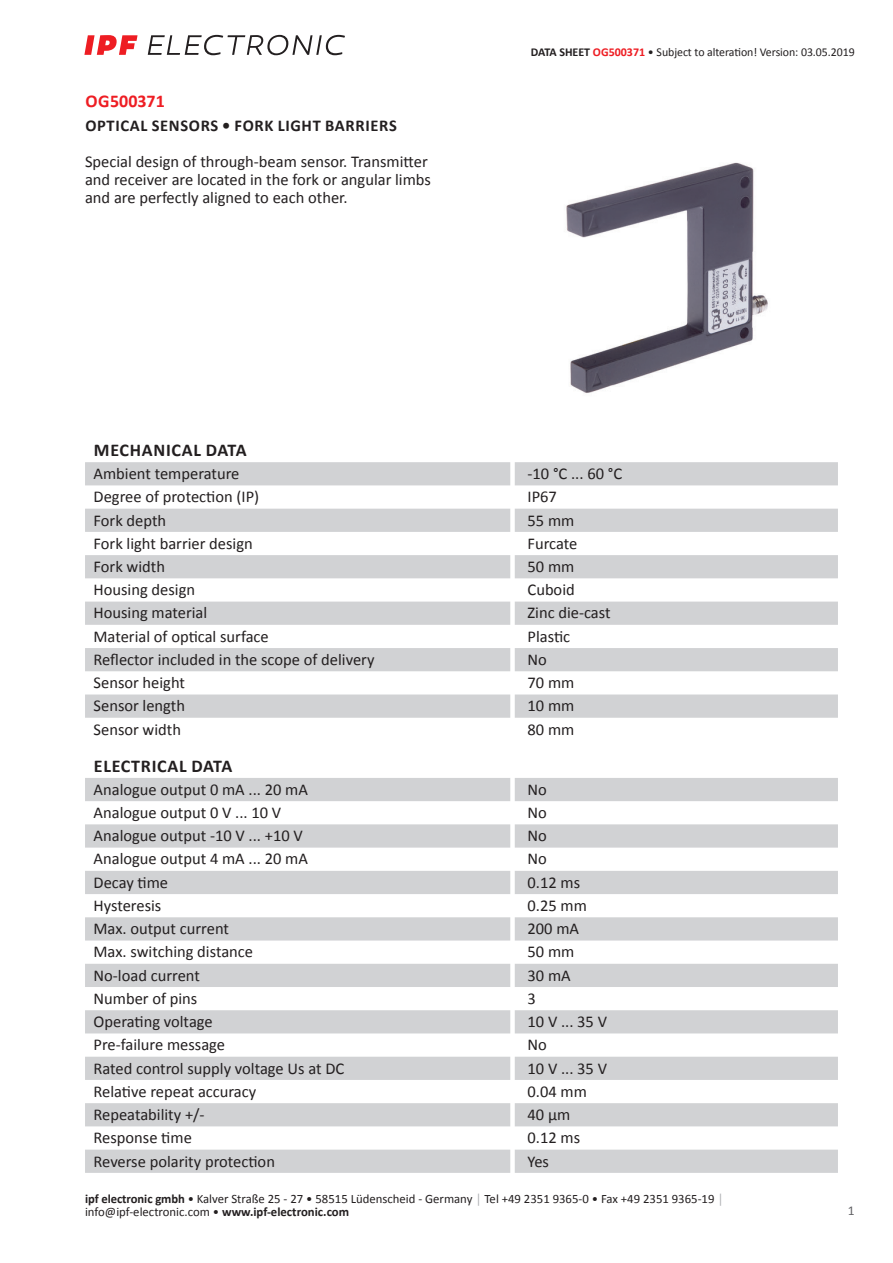
<style>
.page{position:relative;width:893px;height:1263px;background:#fff}
.page>*{position:absolute;margin:0;border:0;box-sizing:border-box;transform-origin:0 0}
.t1{font:700 18px "Calibri";letter-spacing:.04em;color:#231f20}
.t2{font:700 18px "Calibri";color:#ee1d23}
.t3{font:16.5px/18px "Calibri";color:#231f20}
.t4{font:700 16.5px "Calibri";letter-spacing:.04em;color:#231f20}
.t5{font:13.5px "Calibri";color:#636366}
.t6{font:12.75px/12.6px "Calibri";color:#231f20}
.t7{font:12px "Calibri";letter-spacing:-.005em;color:#231f20}
.s1{font-weight:700}
.s2{font-weight:700;color:#ee1d23}
.s3{color:#a8a9ad}
</style>
<div class="page">
<svg style="left:148px;top:35px;width:197px;height:20px"></svg>
<svg style="left:84px;top:35px;width:54px;height:20px"></svg>
<svg style="left:85px;top:462px;width:753px;height:256px;fill:#d1d2d4"></svg>
<svg style="left:85px;top:778px;width:753px;height:395px;fill:#d1d2d4"></svg>
<img style="left:566px;top:162px;width:202px;height:231px">
<p class="t2" style="left:85px;top:88px;width:81px">OG500371</p>
<p class="t4" style="left:85px;top:114px;width:313px">OPTICAL SENSORS • FORK LIGHT BARRIERS</p>
<p class="t3" style="left:85px;top:152px;width:347px">Special design of through-beam sensor. Transmitter and receiver are located in the fork or angular limbs and are perfectly aligned to each other.</p>
<p class="t7" style="left:531px;top:44px;width:325px"><span class="s1">DATA SHEET</span> <span class="s2">OG500371</span> • Subject to alteration! Version: 03.05.2019</p>
<p class="t1" style="left:94px;top:437px;width:154px">MECHANICAL DATA</p>
<p class="t3" style="left:94px;top:464px;width:147px">Ambient temperature</p>
<p class="t3" style="left:527px;top:464px;width:96px">-10 °C ... 60 °C</p>
<p class="t3" style="left:94px;top:487px;width:167px">Degree of protection (IP)</p>
<p class="t3" style="left:527px;top:487px;width:31px">IP67</p>
<p class="t3" style="left:94px;top:511px;width:74px">Fork depth</p>
<p class="t3" style="left:527px;top:511px;width:48px">55 mm</p>
<p class="t3" style="left:94px;top:534px;width:161px">Fork light barrier design</p>
<p class="t3" style="left:527px;top:534px;width:51px">Furcate</p>
<p class="t3" style="left:94px;top:557px;width:73px">Fork width</p>
<p class="t3" style="left:527px;top:557px;width:48px">50 mm</p>
<p class="t3" style="left:94px;top:580px;width:103px">Housing design</p>
<p class="t3" style="left:527px;top:580px;width:49px">Cuboid</p>
<p class="t3" style="left:94px;top:603px;width:115px">Housing material</p>
<p class="t3" style="left:527px;top:603px;width:85px">Zinc die-cast</p>
<p class="t3" style="left:94px;top:627px;width:177px">Material of optical surface</p>
<p class="t3" style="left:527px;top:627px;width:44px">Plastic</p>
<p class="t3" style="left:94px;top:650px;width:283px">Reflector included in the scope of delivery</p>
<p class="t3" style="left:527px;top:650px;width:21px">No</p>
<p class="t3" style="left:94px;top:673px;width:93px">Sensor height</p>
<p class="t3" style="left:527px;top:673px;width:48px">70 mm</p>
<p class="t3" style="left:94px;top:696px;width:93px">Sensor length</p>
<p class="t3" style="left:527px;top:696px;width:48px">10 mm</p>
<p class="t3" style="left:94px;top:720px;width:89px">Sensor width</p>
<p class="t3" style="left:527px;top:720px;width:48px">80 mm</p>
<p class="t1" style="left:94px;top:753px;width:140px">ELECTRICAL DATA</p>
<p class="t3" style="left:94px;top:780px;width:216px">Analogue output 0 mA ... 20 mA</p>
<p class="t3" style="left:527px;top:780px;width:21px">No</p>
<p class="t3" style="left:94px;top:803px;width:189px">Analogue output 0 V ... 10 V</p>
<p class="t3" style="left:527px;top:803px;width:21px">No</p>
<p class="t3" style="left:94px;top:826px;width:211px">Analogue output -10 V ... +10 V</p>
<p class="t3" style="left:527px;top:826px;width:21px">No</p>
<p class="t3" style="left:94px;top:849px;width:216px">Analogue output 4 mA ... 20 mA</p>
<p class="t3" style="left:527px;top:849px;width:21px">No</p>
<p class="t3" style="left:94px;top:873px;width:76px">Decay time</p>
<p class="t3" style="left:527px;top:873px;width:54px">0.12 ms</p>
<p class="t3" style="left:94px;top:896px;width:69px">Hysteresis</p>
<p class="t3" style="left:527px;top:896px;width:61px">0.25 mm</p>
<p class="t3" style="left:94px;top:919px;width:137px">Max. output current</p>
<p class="t3" style="left:527px;top:919px;width:53px">200 mA</p>
<p class="t3" style="left:94px;top:942px;width:161px">Max. switching distance</p>
<p class="t3" style="left:527px;top:942px;width:48px">50 mm</p>
<p class="t3" style="left:94px;top:966px;width:108px">No-load current</p>
<p class="t3" style="left:527px;top:966px;width:45px">30 mA</p>
<p class="t3" style="left:94px;top:989px;width:105px">Number of pins</p>
<p class="t3" style="left:527px;top:989px;width:10px">3</p>
<p class="t3" style="left:94px;top:1012px;width:121px">Operating voltage</p>
<p class="t3" style="left:527px;top:1012px;width:81px">10 V ... 35 V</p>
<p class="t3" style="left:94px;top:1035px;width:133px">Pre-failure message</p>
<p class="t3" style="left:527px;top:1035px;width:21px">No</p>
<p class="t3" style="left:94px;top:1059px;width:252px">Rated control supply voltage Us at DC</p>
<p class="t3" style="left:527px;top:1059px;width:81px">10 V ... 35 V</p>
<p class="t3" style="left:94px;top:1082px;width:164px">Relative repeat accuracy</p>
<p class="t3" style="left:527px;top:1082px;width:61px">0.04 mm</p>
<p class="t3" style="left:94px;top:1105px;width:113px">Repeatability +/-</p>
<p class="t3" style="left:527px;top:1105px;width:44px">40 µm</p>
<p class="t3" style="left:94px;top:1128px;width:100px">Response time</p>
<p class="t3" style="left:527px;top:1128px;width:54px">0.12 ms</p>
<p class="t3" style="left:94px;top:1151px;width:183px">Reverse polarity protection</p>
<p class="t3" style="left:527px;top:1151px;width:23px">Yes</p>
<p class="t6" style="left:85px;top:1192px;width:640px"><span class="s1">ipf electronic gmbh</span> • Kalver Straße 25 - 27 • 58515 Lüdenscheid - Germany <span class="s3">│</span> Tel +49 2351 9365-0 • Fax +49 2351 9365-19 <span class="s3">│ </span>info@ipf-electronic.com • <span class="s1">www.ipf-electronic.com</span></p>
<p class="t5" style="left:848px;top:1201px;width:8px">1</p>
</div>
